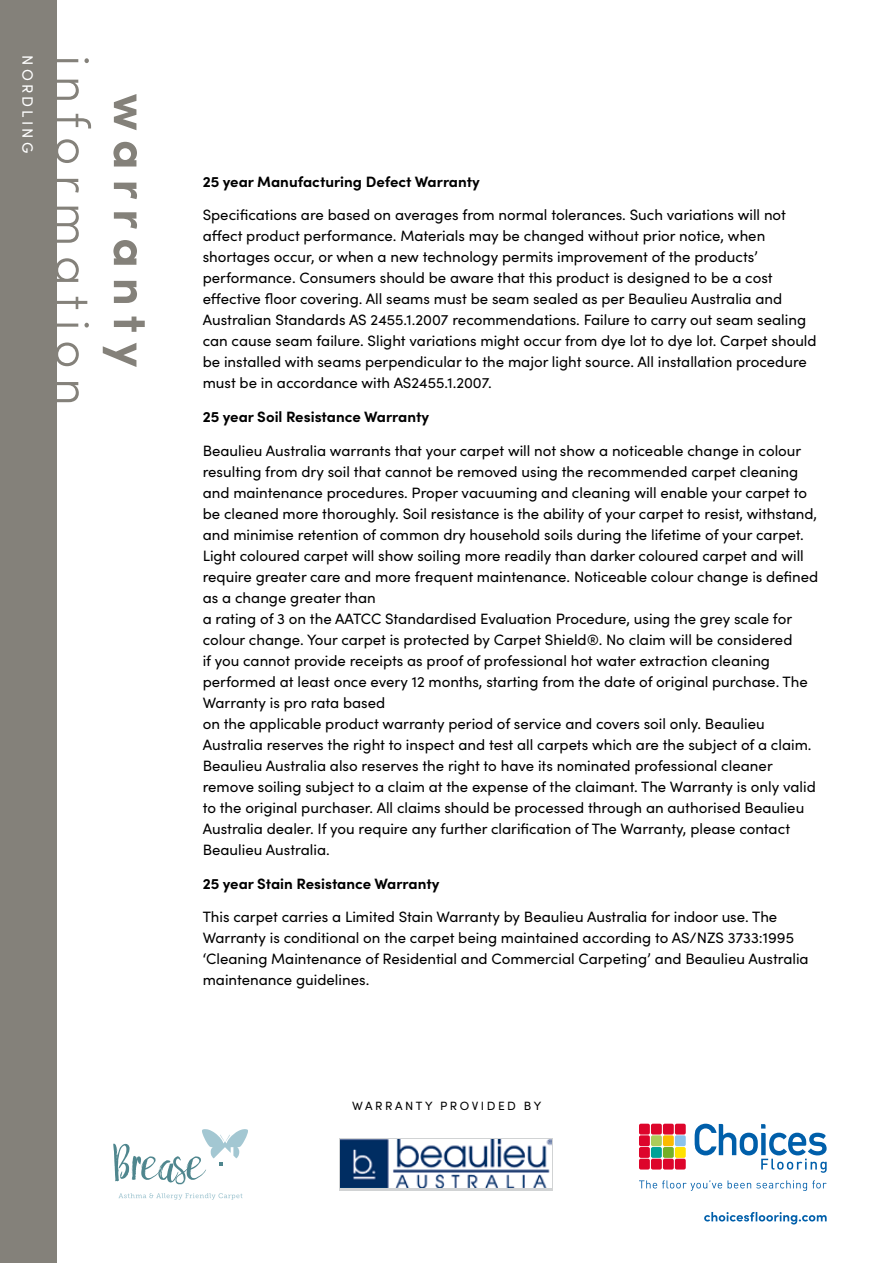
<style>
.page{position:relative;width:893px;height:1263px;background:#fff}
.page>*{position:absolute;margin:0;border:0;box-sizing:border-box;transform-origin:0 0}
.t1{font:15px/21px "Sofia Pro";color:#000}
.t2{font:700 15px "Sofia Pro";color:#000}
.t3{font:15px "Sofia Pro";letter-spacing:.21em;color:#fff}
.t4{font:12px "Sofia Pro";letter-spacing:.21em;color:#000}
</style>
<div class="page">
<svg style="left:118px;top:1193px;width:124px;height:6px"></svg>
<svg style="left:113px;top:1129px;width:135px;height:55px"></svg>
<div style="left:0;top:0;width:57px;height:1263px;background:#84817a"></div>
<svg style="left:57px;top:58px;width:34px;height:344px"></svg>
<svg style="left:103px;top:94px;width:42px;height:273px"></svg>
<svg style="left:639px;top:1124px;width:47px;height:45px;background:#cc6557"></svg>
<svg style="left:695px;top:1124px;width:132px;height:49px"></svg>
<svg style="left:639px;top:1180px;width:83px;height:11px"></svg>
<svg style="left:728px;top:1180px;width:99px;height:11px"></svg>
<svg style="left:704px;top:1212px;width:123px;height:12px"></svg>
<div style="left:339px;top:1138px;width:214px;height:53px;background:#d1d3d4"></div>
<img style="left:340px;top:1139px;width:212px;height:49px">
<p class="t3" style="left:39px;top:55px;width:99px;rotate:90deg">NORDLING</p>
<p class="t2" style="left:203px;top:170px;width:279px">25 year Manufacturing Defect Warranty</p>
<p class="t1" style="left:203px;top:204px;width:615px">Specifications are based on averages from normal tolerances. Such variations will not affect product performance. Materials may be changed without prior notice, when shortages occur, or when a new technology permits improvement of the products’ performance. Consumers should be aware that this product is designed to be a cost effective floor covering. All seams must be seam sealed as per Beaulieu Australia and Australian Standards AS 2455.1.2007 recommendations. Failure to carry out seam sealing can cause seam failure. Slight variations might occur from dye lot to dye lot. Carpet should be installed with seams perpendicular to the major light source. All installation procedure must be in accordance with AS2455.1.2007.</p>
<p class="t2" style="left:203px;top:405px;width:228px">25 year Soil Resistance Warranty</p>
<p class="t1" style="left:203px;top:439px;width:617px">Beaulieu Australia warrants that your carpet will not show a noticeable change in colour resulting from dry soil that cannot be removed using the recommended carpet cleaning and maintenance procedures. Proper vacuuming and cleaning will enable your carpet to be cleaned more thoroughly. Soil resistance is the ability of your carpet to resist, withstand, and minimise retention of common dry household soils during the lifetime of your carpet.<br>Light coloured carpet will show soiling more readily than darker coloured carpet and will require greater care and more frequent maintenance. Noticeable colour change is defined as a change greater than<br>a rating of 3 on the AATCC Standardised Evaluation Procedure, using the grey scale for colour change. Your carpet is protected by Carpet Shield®. No claim will be considered<br>if you cannot provide receipts as proof of professional hot water extraction cleaning performed at least once every 12 months, starting from the date of original purchase. The Warranty is pro rata based<br>on the applicable product warranty period of service and covers soil only. Beaulieu Australia reserves the right to inspect and test all carpets which are the subject of a claim.<br>Beaulieu Australia also reserves the right to have its nominated professional cleaner remove soiling subject to a claim at the expense of the claimant. The Warranty is only valid to the original purchaser. All claims should be processed through an authorised Beaulieu Australia dealer. If you require any further clarification of The Warranty, please contact Beaulieu Australia.</p>
<p class="t2" style="left:203px;top:872px;width:238px">25 year Stain Resistance Warranty</p>
<p class="t1" style="left:203px;top:906px;width:608px">This carpet carries a Limited Stain Warranty by Beaulieu Australia for indoor use. The Warranty is conditional on the carpet being maintained according to AS/NZS 3733:1995 ‘Cleaning Maintenance of Residential and Commercial Carpeting’ and Beaulieu Australia maintenance guidelines.</p>
<p class="t4" style="left:352px;top:1097px;width:190px">WARRANTY PROVIDED BY</p>
</div>
